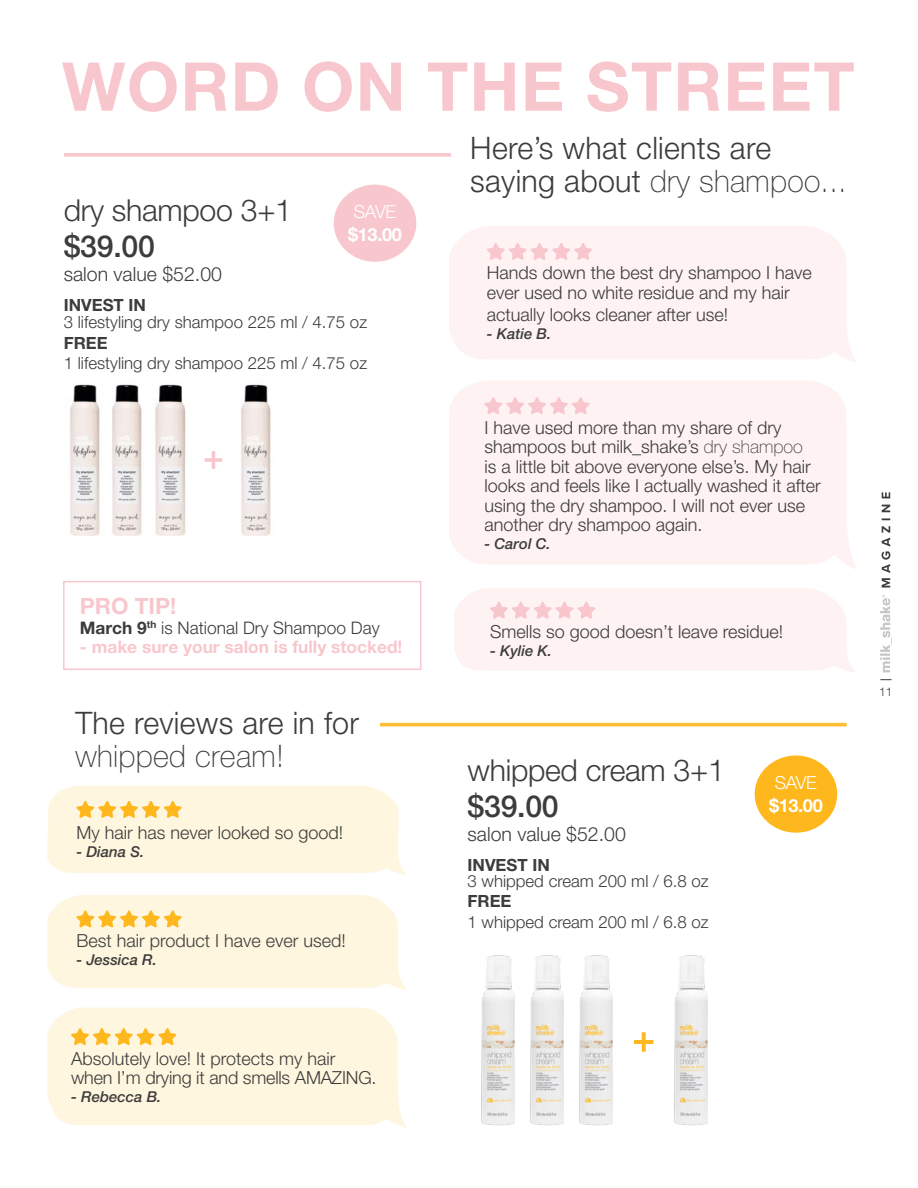
<style>
.page{position:relative;width:918px;height:1188px;background:#fff}
.page>*{position:absolute;margin:0;border:0;box-sizing:border-box;transform-origin:0 0}
.t1{font:700 67.35px "Helvetica Neue LT Pro";letter-spacing:.02em;color:#f8c7cd}
.t2{font:300 31.05px/32.7px "Helvetica Neue LT Pro";letter-spacing:.01em;color:#3c3c3b}
.t3{font:100 31.05px "Helvetica Neue LT Pro";letter-spacing:.01em;color:#3c3c3b}
.t4{font:300 30.3px "Helvetica Neue LT Pro";letter-spacing:-.01em;color:#3c3c3b}
.t5{font:500 30.3px "Helvetica Neue LT Pro";letter-spacing:-.01em;color:#3c3c3b}
.t6{font:700 22.5px "Helvetica Neue LT Pro";color:#f8c7cd}
.t7{font:300 19.5px "Helvetica Neue LT Pro";color:#3c3c3b}
.t8{font:700 18.15px "Helvetica Neue LT Pro";letter-spacing:-.02em;color:#fff}
.t9{font:300 18px/19.5px "Helvetica Neue LT Pro";color:#3c3c3b}
.t10{font:300 18px "Helvetica Neue LT Pro";letter-spacing:-.02em;color:#fff}
.t11{font:700 17.25px "Helvetica Neue LT Pro";color:#f8c7cd}
.t12{font:300 17.25px "Helvetica Neue LT Pro";color:#3c3c3b}
.t13{font:300 16.8px "Helvetica Neue LT Pro";color:#3c3c3b}
.t14{font:700 16.8px "Helvetica Neue LT Pro";color:#3c3c3b}
.t15{font:italic 500 15px "Helvetica Neue LT Pro";color:#3c3c3b}
.t16{font:300 12px "Helvetica Neue LT Pro";color:#3c3c3b}
.s1{font-weight:100}
.s2{font-weight:700}
</style>
<div class="page">
<svg style="left:880px;top:679px;width:12px;height:1px"></svg>
<svg style="left:880px;top:595px;width:12px;height:77px"></svg>
<svg style="left:882px;top:492px;width:8px;height:96px"></svg>
<hr style="left:380px;top:723px;width:467px;height:3px;background:#ffbe34">
<hr style="left:64px;top:153px;width:387px;height:4px;background:#f8c7cd">
<div style="left:449px;top:226px;width:407px;height:136px;background:#fef2f3"></div>
<div style="left:449px;top:381px;width:408px;height:188px;background:#fef2f3"></div>
<svg style="left:487px;top:243px;width:105px;height:17px"></svg>
<svg style="left:455px;top:588px;width:401px;height:84px"></svg>
<svg style="left:484px;top:397px;width:106px;height:18px"></svg>
<div style="left:334px;top:185px;width:82px;height:77px;background:#f8c7cd;border-radius:50%"></div>
<div style="left:755px;top:756px;width:82px;height:77px;background:#ffb71e;border-radius:50%"></div>
<svg style="left:47px;top:1008px;width:360px;height:120px;background:#fff5dd"></svg>
<svg style="left:47px;top:786px;width:360px;height:89px;background:#fff5dc"></svg>
<svg style="left:47px;top:895px;width:360px;height:96px;background:#fff5dc"></svg>
<img style="left:70px;top:384px;width:30px;height:152px">
<svg style="left:205px;top:451px;width:17px;height:18px"></svg>
<svg style="left:634px;top:1032px;width:19px;height:20px"></svg>
<img style="left:481px;top:955px;width:33px;height:170px">
<img style="left:530px;top:955px;width:34px;height:170px">
<img style="left:579px;top:955px;width:34px;height:170px">
<img style="left:674px;top:955px;width:34px;height:170px">
<img style="left:112px;top:384px;width:30px;height:152px">
<img style="left:155px;top:384px;width:31px;height:152px">
<img style="left:241px;top:384px;width:30px;height:152px">
<div style="left:63px;top:581px;width:358px;height:89px;border:2px solid #f8c7cd"></div>
<h1 class="t1" style="left:62px;top:45px;width:794px">WORD ON THE STREET</h1>
<h2 class="t2" style="left:470px;top:131px;width:378px">Here’s what clients are saying about <span class="s1">dry shampoo...</span></h2>
<h3 class="t4" style="left:64px;top:191px;width:230px">dry shampoo 3+1</h3>
<h3 class="t5" style="left:64px;top:228px;width:93px">$39.00</h3>
<p class="t7" style="left:64px;top:262px;width:160px">salon value $52.00</p>
<p class="t14" style="left:64px;top:294px;width:84px">INVEST IN</p>
<p class="t13" style="left:64px;top:312px;width:305px">3 lifestyling dry shampoo 225 ml / 4.75 oz</p>
<p class="t14" style="left:64px;top:332px;width:45px">FREE</p>
<p class="t13" style="left:64px;top:353px;width:305px">1 lifestyling dry shampoo 225 ml / 4.75 oz</p>
<p class="t10" style="left:354px;top:201px;width:44px">SAVE</p>
<p class="t8" style="left:348px;top:224px;width:55px">$13.00</p>
<p class="t9" style="left:487px;top:263px;width:327px">Hands down the best dry shampoo I have ever used no white residue and my hair</p>
<p class="t9" style="left:487px;top:304px;width:243px">actually looks cleaner after use!</p>
<p class="t15" style="left:487px;top:324px;width:66px">- Katie B.</p>
<p class="t6" style="left:80px;top:592px;width:98px">PRO TIP!</p>
<p class="t12" style="left:80px;top:617px;width:301px"><span class="s2">March 9</span><sup>th</sup> is National Dry Shampoo Day</p>
<p class="t11" style="left:80px;top:636px;width:324px">- make sure your salon is fully stocked!</p>
<h2 class="t2" style="left:75px;top:706px;width:285px">The reviews are in for</h2>
<h2 class="t3" style="left:75px;top:738px;width:210px">whipped cream!</h2>
<p class="t9" style="left:76px;top:823px;width:268px">My hair has never looked so good!</p>
<p class="t15" style="left:76px;top:843px;width:69px">- Diana S.</p>
<p class="t9" style="left:76px;top:930px;width:271px">Best hair product I have ever used!</p>
<p class="t15" style="left:76px;top:951px;width:82px">- Jessica R.</p>
<p class="t9" style="left:484px;top:417px;width:338px">I have used more than my share of dry shampoos but milk_shake’s <span class="s1">dry shampoo<br></span>is a little bit above everyone else’s. My hair looks and feels like I actually washed it after using the dry shampoo. I will not ever use another dry shampoo again.</p>
<p class="t15" style="left:484px;top:535px;width:68px">- Carol C.</p>
<p class="t9" style="left:490px;top:622px;width:295px">Smells so good doesn’t leave residue!</p>
<p class="t15" style="left:490px;top:642px;width:63px">- Kylie K.</p>
<h3 class="t4" style="left:468px;top:752px;width:259px">whipped cream 3+1</h3>
<h3 class="t5" style="left:468px;top:788px;width:93px">$39.00</h3>
<p class="t7" style="left:468px;top:822px;width:160px">salon value $52.00</p>
<p class="t14" style="left:468px;top:854px;width:84px">INVEST IN</p>
<p class="t13" style="left:468px;top:871px;width:243px">3 whipped cream 200 ml / 6.8 oz</p>
<p class="t14" style="left:468px;top:891px;width:45px">FREE</p>
<p class="t13" style="left:468px;top:911px;width:243px">1 whipped cream 200 ml / 6.8 oz</p>
<p class="t10" style="left:775px;top:771px;width:44px">SAVE</p>
<p class="t8" style="left:769px;top:795px;width:55px">$13.00</p>
<p class="t16" style="left:879px;top:684px;width:15px">11</p>
<p class="t9" style="left:71px;top:1048px;width:307px">Absolutely love! It protects my hair when I’m drying it and smells AMAZING.</p>
<p class="t15" style="left:71px;top:1088px;width:92px">- Rebecca B.</p>
</div>
